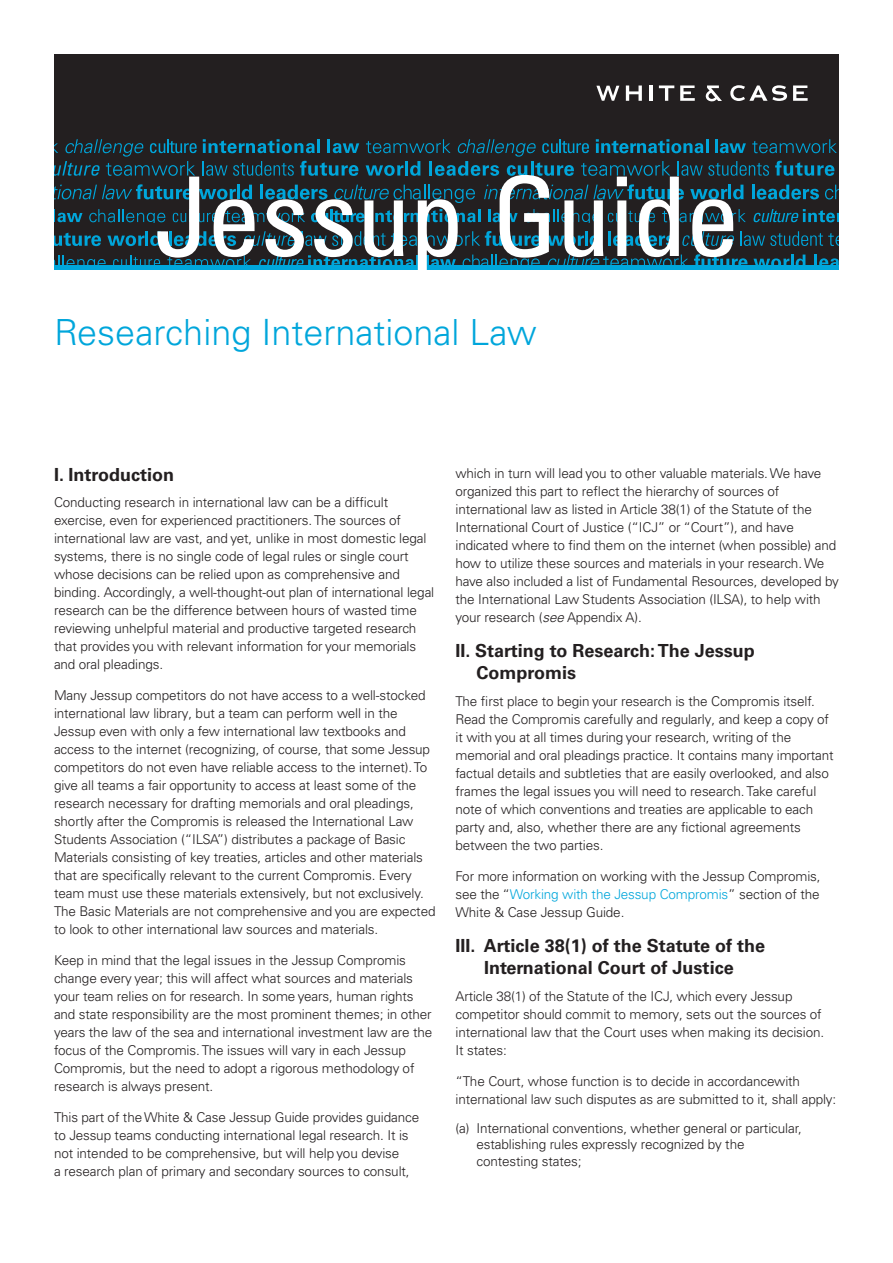
<style>
.page{position:relative;width:893px;height:1263px;background:#fff}
.page>*{position:absolute;margin:0;border:0;box-sizing:border-box;transform-origin:0 0}
.t1{font:condensed 109.95px "Univers LT Pro";letter-spacing:-.015em;color:#fff}
.Heading_Level_1{font:300 36px "Univers LT Pro 45";color:#00a6db}
.Heading_Level_2{font:700 18px/22.5px "Univers LT Pro 65";color:#231f20}
.Body_Copy{font:300 13.5px/18px "Univers LT Pro 45";letter-spacing:-.01em;color:#231f20}
.s1{font-style:italic}
.s2{color:#00a6db}
</style>
<div class="page">
<div style="left:54px;top:54px;width:785px;height:81px;background:#231f20"></div>
<svg style="left:706px;top:85px;width:16px;height:17px"></svg>
<svg style="left:680px;top:85px;width:15px;height:16px"></svg>
<svg style="left:793px;top:85px;width:15px;height:16px"></svg>
<svg style="left:596px;top:86px;width:23px;height:15px"></svg>
<svg style="left:626px;top:85px;width:16px;height:16px"></svg>
<hr style="left:650px;top:85px;width:3px;height:16px;background:#fff">
<svg style="left:659px;top:85px;width:15px;height:16px"></svg>
<svg style="left:730px;top:85px;width:57px;height:16px"></svg>
<div style="left:54px;top:135px;width:551px;height:98px;background:#231f20"></div>
<svg style="left:203px;top:139px;width:112px;height:14px"></svg>
<hr style="left:317px;top:139px;width:3px;height:14px;background:#00a6db">
<svg style="left:328px;top:139px;width:31px;height:14px"></svg>
<svg style="left:54px;top:139px;width:143px;height:37px"></svg>
<svg style="left:203px;top:161px;width:91px;height:15px"></svg>
<svg style="left:300px;top:161px;width:58px;height:15px"></svg>
<svg style="left:54px;top:184px;width:138px;height:16px"></svg>
<svg style="left:199px;top:189px;width:37px;height:10px"></svg>
<hr style="left:237px;top:185px;width:3px;height:14px;background:#00a6db">
<svg style="left:242px;top:185px;width:10px;height:14px"></svg>
<hr style="left:260px;top:185px;width:3px;height:14px;background:#00a6db">
<svg style="left:265px;top:185px;width:62px;height:15px"></svg>
<svg style="left:334px;top:185px;width:141px;height:18px"></svg>
<svg style="left:54px;top:209px;width:28px;height:13px"></svg>
<svg style="left:89px;top:209px;width:76px;height:14px"></svg>
<svg style="left:173px;top:209px;width:45px;height:13px"></svg>
<svg style="left:225px;top:209px;width:80px;height:13px"></svg>
<svg style="left:311px;top:209px;width:170px;height:13px"></svg>
<svg style="left:488px;top:209px;width:30px;height:13px"></svg>
<svg style="left:524px;top:209px;width:76px;height:14px"></svg>
<div style="left:604px;top:135px;width:235px;height:98px;background:#231f20"></div>
<svg style="left:366px;top:139px;width:471px;height:37px"></svg>
<svg style="left:484px;top:184px;width:200px;height:16px"></svg>
<svg style="left:690px;top:189px;width:37px;height:10px"></svg>
<hr style="left:728px;top:185px;width:3px;height:14px;background:#00a6db">
<svg style="left:733px;top:185px;width:11px;height:14px"></svg>
<hr style="left:752px;top:185px;width:3px;height:14px;background:#00a6db">
<svg style="left:757px;top:185px;width:62px;height:15px"></svg>
<svg style="left:825px;top:185px;width:14px;height:14px"></svg>
<svg style="left:608px;top:209px;width:47px;height:13px"></svg>
<svg style="left:662px;top:209px;width:84px;height:13px"></svg>
<svg style="left:753px;top:209px;width:86px;height:13px"></svg>
<div style="left:54px;top:223px;width:551px;height:43px;background:#231f20"></div>
<svg style="left:54px;top:232px;width:47px;height:14px"></svg>
<svg style="left:107px;top:235px;width:37px;height:11px"></svg>
<hr style="left:145px;top:231px;width:3px;height:15px;background:#00a6db">
<svg style="left:150px;top:231px;width:11px;height:15px"></svg>
<hr style="left:169px;top:231px;width:3px;height:15px;background:#00a6db">
<svg style="left:173px;top:231px;width:63px;height:15px"></svg>
<svg style="left:243px;top:231px;width:53px;height:15px"></svg>
<svg style="left:302px;top:231px;width:282px;height:15px"></svg>
<hr style="left:585px;top:231px;width:3px;height:15px;background:#00a6db">
<svg style="left:590px;top:231px;width:10px;height:15px"></svg>
<svg style="left:54px;top:255px;width:52px;height:11px"></svg>
<svg style="left:113px;top:255px;width:47px;height:11px"></svg>
<svg style="left:167px;top:255px;width:84px;height:11px"></svg>
<svg style="left:258px;top:255px;width:161px;height:11px"></svg>
<svg style="left:426px;top:255px;width:30px;height:11px"></svg>
<svg style="left:463px;top:255px;width:77px;height:11px"></svg>
<div style="left:604px;top:223px;width:235px;height:43px;background:#231f20"></div>
<hr style="left:608px;top:231px;width:3px;height:15px;background:#00a6db">
<svg style="left:613px;top:231px;width:62px;height:15px"></svg>
<svg style="left:682px;top:231px;width:157px;height:15px"></svg>
<svg style="left:547px;top:255px;width:141px;height:11px"></svg>
<svg style="left:694px;top:254px;width:111px;height:12px"></svg>
<svg style="left:814px;top:255px;width:25px;height:11px"></svg>
<hr style="left:54px;top:266px;width:785px;height:4px;background:#00a6db">
<h1 class="t1" style="left:154px;top:147px;width:588px">Jessup Guide</h1>
<p class="Heading_Level_1" style="left:54px;top:310px;width:484px">Researching International Law</p>
<p class="Heading_Level_2" style="left:54px;top:463px;width:122px">I. Introduction</p>
<p class="Body_Copy" style="left:54px;top:494px;width:382px">Conducting research in international law can be a difficult exercise, even for experienced practitioners. The sources of international law are vast, and yet, unlike in most domestic legal systems, there is no single code of legal rules or single court whose decisions can be relied upon as comprehensive and binding. Accordingly, a well-thought-out plan of international legal research can be the difference between hours of wasted time reviewing unhelpful material and productive targeted research that provides you with relevant information for your memorials and oral pleadings.</p>
<p class="Body_Copy" style="left:54px;top:686px;width:383px">Many Jessup competitors do not have access to a well-stocked international law library, but a team can perform well in the Jessup even with only a few international law textbooks and access to the internet (recognizing, of course, that some Jessup competitors do not even have reliable access to the internet). To give all teams a fair opportunity to access at least some of the research necessary for drafting memorials and oral pleadings, shortly after the Compromis is released the International Law Students Association (“ILSA”) distributes a package of Basic Materials consisting of key treaties, articles and other materials that are specifically relevant to the current Compromis. Every team must use these materials extensively, but not exclusively.<br>The Basic Materials are not comprehensive and you are expected to look to other international law sources and materials.</p>
<p class="Body_Copy" style="left:54px;top:951px;width:380px">Keep in mind that the legal issues in the Jessup Compromis change every year; this will affect what sources and materials your team relies on for research. In some years, human rights and state responsibility are the most prominent themes; in other years the law of the sea and international investment law are the focus of the Compromis. The issues will vary in each Jessup Compromis, but the need to adopt a rigorous methodology of research is always present.</p>
<p class="Body_Copy" style="left:54px;top:1108px;width:367px">This part of the White &amp; Case Jessup Guide provides guidance to Jessup teams conducting international legal research. It is not intended to be comprehensive, but will help you devise<br>a research plan of primary and secondary sources to consult,</p>
<p class="Body_Copy" style="left:455px;top:464px;width:385px">which in turn will lead you to other valuable materials. We have organized this part to reflect the hierarchy of sources of international law as listed in Article 38(1) of the Statute of the International Court of Justice (“ICJ” or “Court”), and have indicated where to find them on the internet (when possible) and how to utilize these sources and materials in your research. We have also included a list of Fundamental Resources, developed by the International Law Students Association (ILSA), to help with your research (<span class="s1">see</span> Appendix A).</p>
<p class="Heading_Level_2" style="left:476px;top:639px;width:280px;text-indent:-21px">II. Starting to Research: The Jessup<br>Compromis</p>
<p class="Body_Copy" style="left:455px;top:692px;width:380px">The first place to begin your research is the Compromis itself.<br>Read the Compromis carefully and regularly, and keep a copy of it with you at all times during your research, writing of the memorial and oral pleadings practice. It contains many important factual details and subtleties that are easily overlooked, and also frames the legal issues you will need to research. Take careful note of which conventions and treaties are applicable to each party and, also, whether there are any fictional agreements between the two parties.</p>
<p class="Body_Copy" style="left:455px;top:867px;width:367px;text-align:justify">For more information on working with the Jessup Compromis, see the “<span class="s2">Working with the Jessup Compromis</span>” section of the White &amp; Case Jessup Guide.</p>
<p class="Heading_Level_2" style="left:455px;top:934px;width:311px;text-align:center">III. Article 38(1) of the Statute of the<br>International Court of Justice</p>
<p class="Body_Copy" style="left:455px;top:987px;width:370px">Article 38(1) of the Statute of the ICJ, which every Jessup competitor should commit to memory, sets out the sources of international law that the Court uses when making its decision.<br>It states:</p>
<p class="Body_Copy" style="left:455px;top:1072px;width:382px">“The Court, whose function is to decide in accordancewith international law such disputes as are submitted to it, shall apply:</p>
<p class="Body_Copy" style="left:476px;top:1120px;width:327px;line-height:16.5px;text-indent:-21px">(a) International conventions, whether general or particular, establishing rules expressly recognized by the contesting states;</p>
</div>
